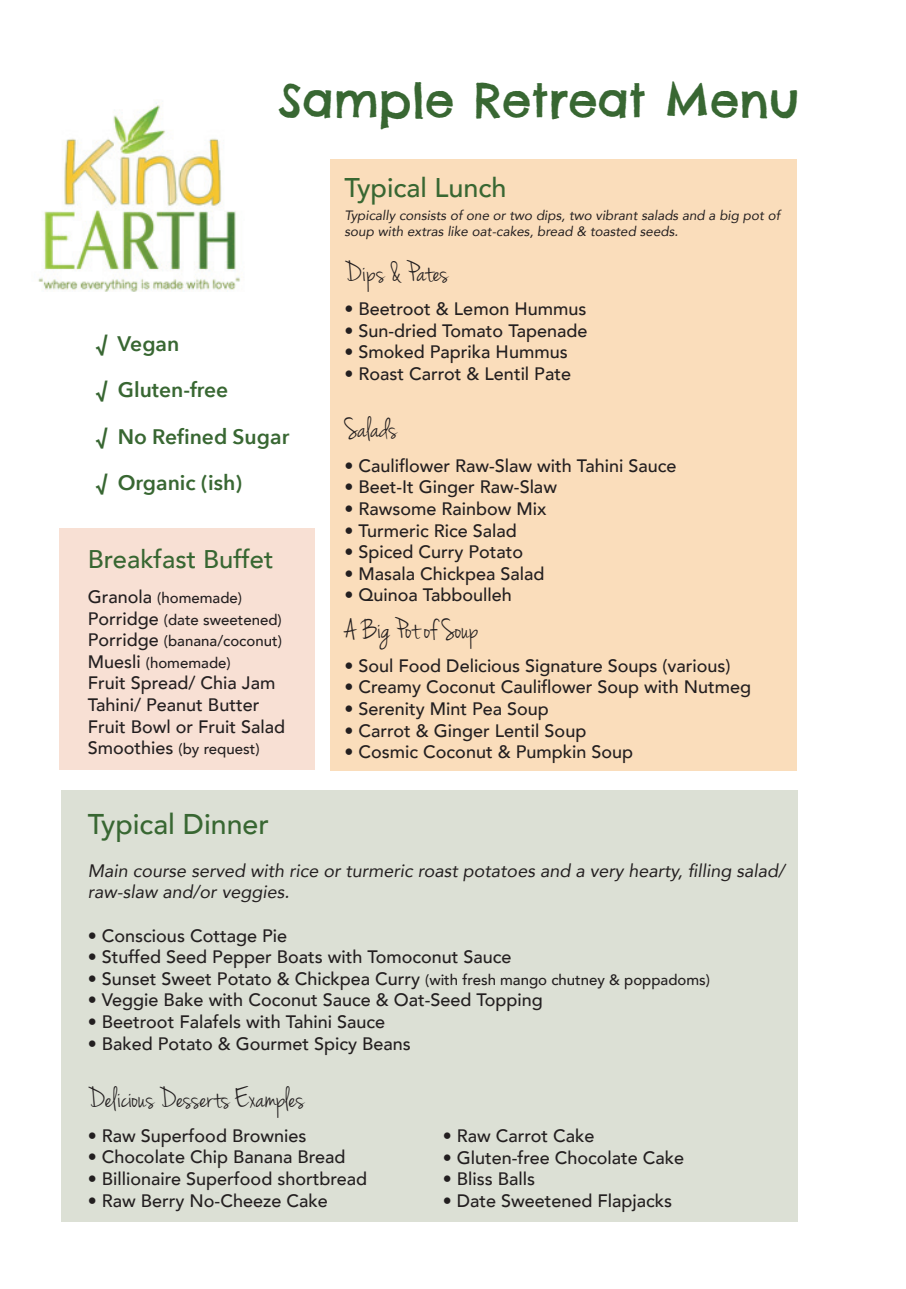
<style>
.page{position:relative;width:906px;height:1289px;background:#fff}
.page>*{position:absolute;margin:0;border:0;box-sizing:border-box;transform-origin:0 0}
.t1{font:46.5px "Chelsea Market";color:#386732}
.t2{font:30px "Jenna Sue";color:#231f20}
.t3{font:500 28.5px "Avenir";color:#386732}
.t4{font:500 27px "Avenir";color:#386732}
.t5{font:500 25.5px "Avenir";color:#386732}
.t6{font:600 21px "Avenir Next";color:#386732}
.t7{font:500 18px/21.6px "Avenir";color:#231f20}
.t8{font:italic 18px/21.6px "Avenir";color:#231f20}
.t9{font:500 15px/21.6px "Avenir";color:#231f20}
.t10{font:italic 13.5px/16.2px "Avenir";color:#231f20}
.s1{font-size:18px}
.s2{font-weight:400}
</style>
<div class="page">
<div style="left:61px;top:790px;width:736px;height:431px;background:#dce0d5"></div>
<div style="left:330px;top:159px;width:467px;height:611px;background:#faddbb"></div>
<div style="left:60px;top:528px;width:255px;height:242px;background:#f8e0d4"></div>
<img style="left:38px;top:102px;width:202px;height:190px">
<h1 class="t1" style="left:278px;top:70px;width:522px">Sample Retreat Menu</h1>
<p class="t6" style="left:96px;top:325px;width:85px">√ Vegan</p>
<p class="t6" style="left:96px;top:372px;width:134px">√ Gluten-free</p>
<p class="t6" style="left:96px;top:418px;width:195px">√ No Refined Sugar</p>
<p class="t6" style="left:96px;top:465px;width:148px">√ Organic (ish)</p>
<h3 class="t5" style="left:88px;top:537px;width:187px">Breakfast Buffet</h3>
<p class="t9" style="left:88px;top:586px;width:195px"><span class="s1">Granola</span> (homemade)<br><span class="s1">Porridge</span> (date sweetened)<br><span class="s1">Porridge</span> (banana/coconut)<br><span class="s1">Muesli</span> (homemade)</p>
<p class="t7" style="left:88px;top:671px;width:199px">Fruit Spread/ Chia Jam<br>Tahini/ Peanut Butter<br>Fruit Bowl or Fruit Salad</p>
<p class="t9" style="left:88px;top:737px;width:173px"><span class="s1">Smoothies</span> (by request)</p>
<h3 class="t4" style="left:344px;top:164px;width:164px">Typical Lunch</h3>
<p class="t10" style="left:344px;top:207px;width:437px">Typically consists of one or two dips, two vibrant salads and a big pot of soup with extras like oat-cakes, bread &amp; toasted seeds.</p>
<h2 class="t2" style="left:344px;top:254px;width:106px">Dips &amp; Pates</h2>
<p class="t7" style="left:344px;top:297px;width:243px">• Beetroot &amp; Lemon Hummus</p>
<p class="t7" style="left:344px;top:318px;width:244px">• Sun-dried Tomato Tapenade</p>
<p class="t7" style="left:344px;top:340px;width:225px">• Smoked Paprika Hummus</p>
<p class="t7" style="left:344px;top:362px;width:228px">• Roast Carrot &amp; Lentil Pate</p>
<h2 class="t2" style="left:344px;top:411px;width:54px">Salads</h2>
<p class="t7" style="left:344px;top:454px;width:333px">• Cauliflower Raw-Slaw with Tahini Sauce</p>
<p class="t7" style="left:344px;top:475px;width:214px">• Beet-It Ginger Raw-Slaw</p>
<p class="t7" style="left:344px;top:497px;width:204px">• Rawsome Rainbow Mix</p>
<p class="t7" style="left:344px;top:518px;width:174px">• Turmeric Rice Salad</p>
<p class="t7" style="left:344px;top:540px;width:180px">• Spiced Curry Potato</p>
<p class="t7" style="left:344px;top:562px;width:202px">• Masala Chickpea Salad</p>
<p class="t7" style="left:344px;top:583px;width:169px"><span class="s2">•</span> Quinoa Tabboulleh</p>
<h2 class="t2" style="left:344px;top:611px;width:135px">A Big Pot of Soup</h2>
<p class="t7" style="left:344px;top:654px;width:387px">• Soul Food Delicious Signature Soups (various)</p>
<p class="t7" style="left:344px;top:675px;width:408px">• Creamy Coconut Cauliflower Soup with Nutmeg</p>
<p class="t7" style="left:344px;top:697px;width:206px">• Serenity Mint Pea Soup</p>
<p class="t7" style="left:344px;top:718px;width:243px">• Carrot &amp; Ginger Lentil Soup</p>
<p class="t7" style="left:344px;top:740px;width:290px">• Cosmic Coconut &amp; Pumpkin Soup</p>
<h3 class="t3" style="left:88px;top:799px;width:183px">Typical Dinner</h3>
<p class="t8" style="left:88px;top:859px;width:698px">Main course served with rice or turmeric roast potatoes and a very hearty, filling salad/ raw-slaw and/or veggies.</p>
<p class="t7" style="left:88px;top:923px;width:201px">• Conscious Cottage Pie</p>
<p class="t7" style="left:88px;top:945px;width:425px">• Stuffed Seed Pepper Boats with Tomoconut Sauce</p>
<p class="t9" style="left:88px;top:968px;width:623px"><span class="s1">• Sunset Sweet Potato &amp; Chickpea Curry</span> (with fresh mango chutney &amp; poppadoms)</p>
<p class="t7" style="left:88px;top:988px;width:456px">• Veggie Bake with Coconut Sauce &amp; Oat-Seed Topping</p>
<p class="t7" style="left:88px;top:1010px;width:299px">• Beetroot Falafels with Tahini Sauce</p>
<p class="t7" style="left:88px;top:1031px;width:324px">• Baked Potato &amp; Gourmet Spicy Beans</p>
<h2 class="t2" style="left:88px;top:1081px;width:218px">Delicious Desserts Examples</h2>
<p class="t7" style="left:88px;top:1123px;width:220px">• Raw Superfood Brownies</p>
<p class="t7" style="left:88px;top:1145px;width:259px">• Chocolate Chip Banana Bread</p>
<p class="t7" style="left:88px;top:1166px;width:281px">• Billionaire Superfood shortbread</p>
<p class="t7" style="left:88px;top:1188px;width:241px">• Raw Berry No-Cheeze Cake</p>
<p class="t7" style="left:443px;top:1124px;width:153px">• Raw Carrot Cake</p>
<p class="t7" style="left:443px;top:1145px;width:243px">• Gluten-free Chocolate Cake</p>
<p class="t7" style="left:443px;top:1167px;width:94px">• Bliss Balls</p>
<p class="t7" style="left:443px;top:1188px;width:231px">• Date Sweetened Flapjacks</p>
</div>
